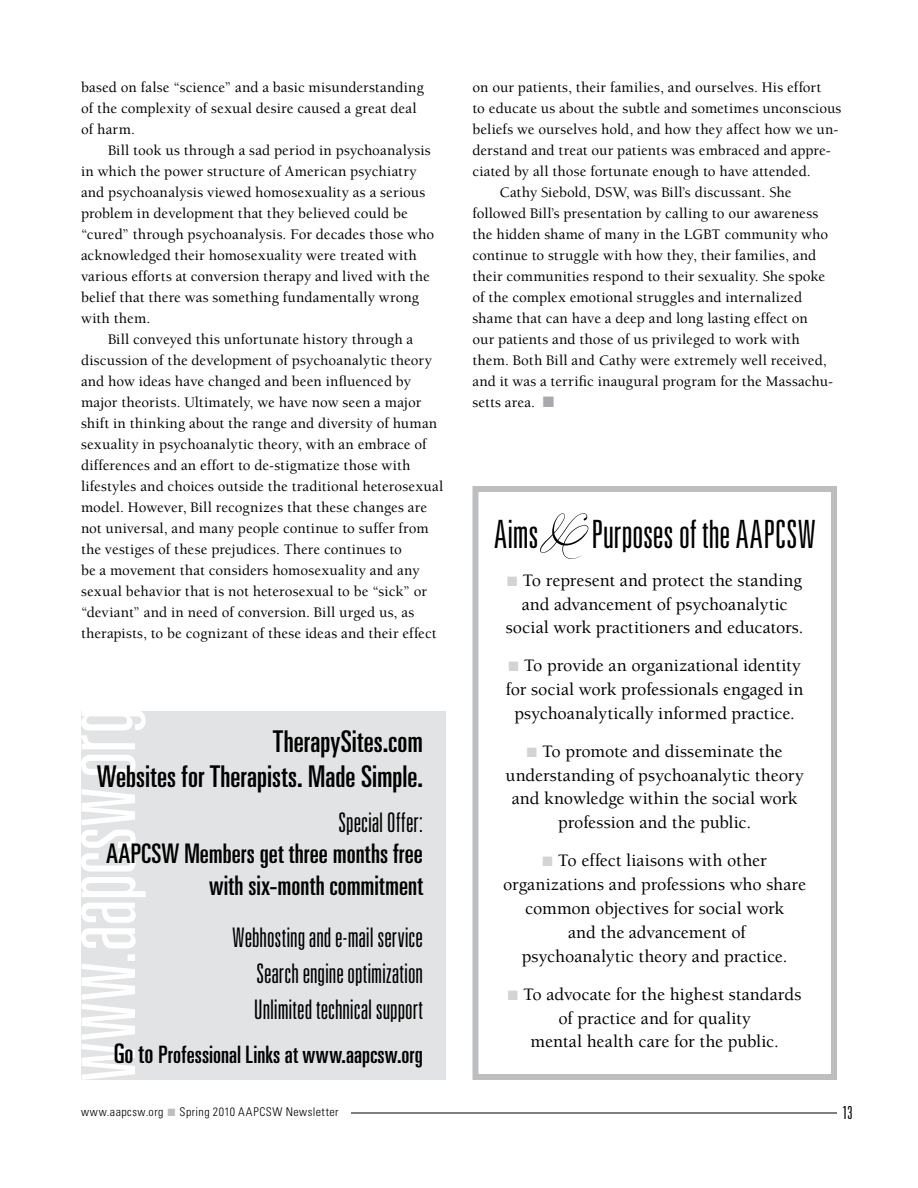
<style>
.page{position:relative;width:918px;height:1188px;background:#fff}
.page>*{position:absolute;margin:0;border:0;box-sizing:border-box;transform-origin:0 0}
.t1{font:300 ultra-condensed 39px "Univers LT Std";letter-spacing:.005em;color:#000}
.t2{font:ultra-condensed 30px/34.5px "Univers LT Std";color:#000;text-align:right}
.t3{font:300 ultra-condensed 27px/36px "Univers LT Std";color:#000;text-align:justify}
.t4{font:ultra-condensed 27px/31.5px "Univers LT Std";letter-spacing:.005em;color:#000;text-align:right}
.t5{font:ultra-condensed 24px "Univers LT Std";letter-spacing:.005em;color:#000}
.t6{font:500 18px/24px "Berkeley";letter-spacing:-.005em;color:#000;text-align:center}
.t7{font:300 ultra-condensed 18px "Univers LT Std";color:#000}
.t8{font:500 15px/21px "Berkeley";letter-spacing:.01em;color:#000}
.t9{font:300 condensed 12px "Univers LT Std";letter-spacing:.04em;color:#000}
.s1{font-size:27px}
.s2{color:#a7a9ac}
.s3{font-family:"Classic";font-weight:400;font-stretch:normal;font-size:55.5px}
.s4{color:#d1d3d4}
.s5{color:#bcbec0}
</style>
<div class="page">
<hr style="left:351px;top:1113px;width:486px;height:1px;background:#000">
<div style="left:472px;top:486px;width:365px;height:594px;border:6px solid #bcbec0"></div>
<div style="left:81px;top:711px;width:365px;height:369px;background:#e2e3e4"></div>
<svg style="left:81px;top:711px;width:65px;height:369px"></svg>
<p class="t8" style="left:81px;top:77px;width:344px">based on false “science” and a basic misunderstanding of the complexity of sexual desire caused a great deal of harm.</p>
<p class="t8" style="left:81px;top:140px;width:355px;text-indent:27px">Bill took us through a sad period in psychoanalysis in which the power structure of American psychiatry and psychoanalysis viewed homosexuality as a serious problem in development that they believed could be “cured” through psychoanalysis. For decades those who acknowledged their homosexuality were treated with various efforts at conversion therapy and lived with the belief that there was something fundamentally wrong with them.</p>
<p class="t8" style="left:81px;top:329px;width:364px;text-indent:27px">Bill conveyed this unfortunate history through a discussion of the development of psychoanalytic theory and how ideas have changed and been influenced by major theorists. Ultimately, we have now seen a major shift in thinking about the range and diversity of human sexuality in psychoanalytic theory, with an embrace of differences and an effort to de-stigmatize those with lifestyles and choices outside the traditional heterosexual model. However, Bill recognizes that these changes are not universal, and many people continue to suffer from the vestiges of these prejudices. There continues to<br>be a movement that considers homosexuality and any sexual behavior that is not heterosexual to be “sick” or “deviant” and in need of conversion. Bill urged us, as therapists, to be cognizant of these ideas and their effect</p>
<h2 class="t2" style="left:97px;top:724px;width:328px">TherapySites.com<br>Websites for Therapists. Made Simple.</h2>
<h3 class="t3" style="left:339px;top:804px;width:86px">Special Offer:</h3>
<h3 class="t4" style="left:106px;top:838px;width:318px">AAPCSW Members get three months free with six-month commitment</h3>
<h3 class="t3" style="left:254px;top:920px;width:171px;text-indent:-21px">Webhosting and e-mail service Search engine optimization Unlimited technical support</h3>
<h3 class="t5" style="left:114px;top:1041px;width:311px"><span class="s1">Go to</span> Professional Links at www.aapcsw.org</h3>
<p class="t8" style="left:472px;top:77px;width:350px">on our patients, their families, and ourselves. His effort</p>
<p class="t8" style="left:472px;top:98px;width:370px">to educate us about the subtle and sometimes unconscious</p>
<p class="t8" style="left:472px;top:119px;width:367px">beliefs we ourselves hold, and how they affect how we un-</p>
<p class="t8" style="left:472px;top:140px;width:360px">derstand and treat our patients was embraced and appre-</p>
<p class="t8" style="left:472px;top:161px;width:340px">ciated by all those fortunate enough to have attended.</p>
<p class="t8" style="left:499px;top:182px;width:293px">Cathy Siebold, DSW, was Bill’s discussant. She</p>
<p class="t8" style="left:472px;top:203px;width:347px">followed Bill’s presentation by calling to our awareness</p>
<p class="t8" style="left:472px;top:224px;width:357px">the hidden shame of many in the LGBT community who</p>
<p class="t8" style="left:472px;top:245px;width:345px">continue to struggle with how they, their families, and</p>
<p class="t8" style="left:472px;top:266px;width:354px">their communities respond to their sexuality. She spoke</p>
<p class="t8" style="left:472px;top:287px;width:331px">of the complex emotional struggles and internalized</p>
<p class="t8" style="left:472px;top:308px;width:337px">shame that can have a deep and long lasting effect on</p>
<p class="t8" style="left:472px;top:329px;width:329px">our patients and those of us privileged to work with</p>
<p class="t8" style="left:472px;top:350px;width:356px">them. Both Bill and Cathy were extremely well received,</p>
<p class="t8" style="left:472px;top:371px;width:362px">and it was a terrific inaugural program for the Massachu-</p>
<p class="t8" style="left:472px;top:392px;width:83px">setts area. <span class="s2">■</span></p>
<h1 class="t1" style="left:494px;top:514px;width:323px">Aims<span class="s3">&amp;</span>Purposes of the AAPCSW</h1>
<p class="t6" style="left:506px;top:568px;width:299px"><span class="s4">■</span> To represent and protect the standing and advancement of psychoanalytic social work practitioners and educators.</p>
<p class="t6" style="left:506px;top:654px;width:299px"><span class="s4">■</span> To provide an organizational identity for social work professionals engaged in psychoanalytically informed practice.</p>
<p class="t6" style="left:506px;top:739px;width:300px"><span class="s4">■</span> To promote and disseminate the understanding of psychoanalytic theory and knowledge within the social work profession and the public.</p>
<p class="t6" style="left:503px;top:849px;width:305px"><span class="s4">■</span> To effect liaisons with other organizations and professions who share common objectives for social work<br>and the advancement of<br>psychoanalytic theory and practice.</p>
<p class="t6" style="left:508px;top:982px;width:295px"><span class="s4">■</span> To advocate for the highest standards of practice and for quality<br>mental health care for the public.</p>
<p class="t9" style="left:81px;top:1104px;width:259px">www.aapcsw.org <span class="s5">■</span> Spring 2010 AAPCSW Newsletter</p>
<p class="t7" style="left:843px;top:1103px;width:11px">13</p>
</div>
